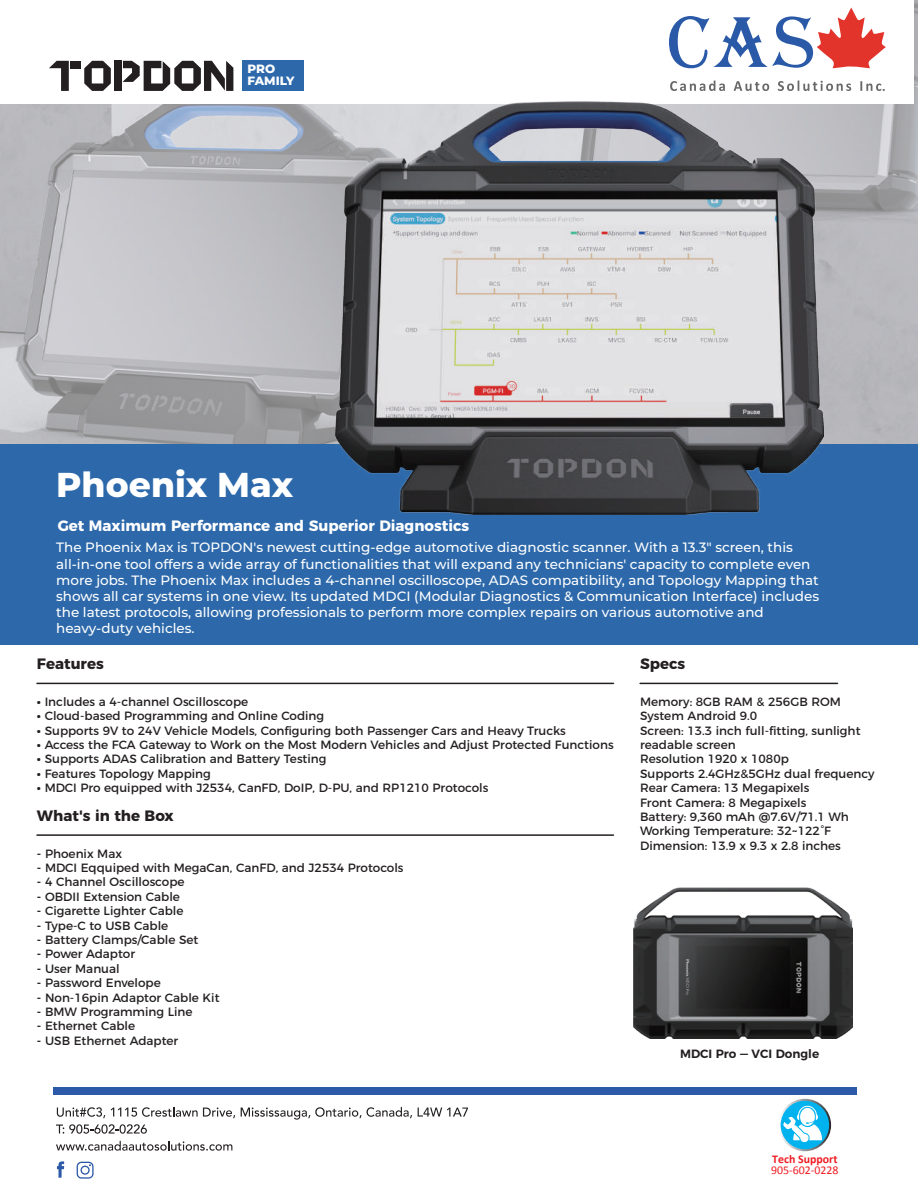
<style>
.page{position:relative;width:918px;height:1188px;background:#fff}
.page>*{position:absolute;margin:0;border:0;box-sizing:border-box;transform-origin:0 0}
.t1{font:800 34.5px "Montserrat";color:#fff}
.t2{font:700 15px "Montserrat";color:#fff}
.t3{font:700 15px "Montserrat";color:#231f20}
.t4{font:500 13.5px/16.2px "Montserrat";color:#fff}
.t5{font:12px/14.4px "Montserrat";color:#231f20}
.t6{font:600 12px "Montserrat";color:#231f20}
.t7{font:800 12px/12px "Montserrat";color:#fff}
.t8{font:11.85px "Calibri";color:#ee1d23}
.t9{font:700 11.85px "Calibri";color:#ee1d23}
.s1{font-weight:900}
.s2{font-weight:600}
</style>
<div class="page">
<img style="left:0;top:0;width:918px;height:444px">
<hr style="left:640px;top:683px;width:198px;height:1px;background:#231f20">
<hr style="left:37px;top:683px;width:576px;height:1px;background:#231f20">
<hr style="left:37px;top:834px;width:576px;height:2px;background:#231f20">
<div style="left:0;top:444px;width:918px;height:200px;background:#2d69aa"></div>
<img style="left:634px;top:887px;width:219px;height:151px">
<svg style="left:57px;top:1107px;width:48px;height:11px"></svg>
<svg style="left:111px;top:1107px;width:124px;height:11px"></svg>
<svg style="left:241px;top:1107px;width:171px;height:13px"></svg>
<svg style="left:418px;top:1108px;width:50px;height:9px"></svg>
<svg style="left:56px;top:1124px;width:91px;height:10px"></svg>
<svg style="left:56px;top:1141px;width:176px;height:10px"></svg>
<div style="left:54px;top:1087px;width:803px;height:7px;background:#2c59a8"></div>
<svg style="left:77px;top:1162px;width:17px;height:17px"></svg>
<svg style="left:57px;top:1161px;width:7px;height:17px"></svg>
<svg style="left:780px;top:1100px;width:50px;height:50px"></svg>
<div style="left:779px;top:1099px;width:52px;height:52px;border:2px solid #fff;border-radius:50%"></div>
<svg style="left:783px;top:1106px;width:39px;height:36px"></svg>
<div style="left:0;top:0;width:914px;height:103px;background:#fff"></div>
<div style="left:243px;top:61px;width:61px;height:30px;background:#2d69aa"></div>
<div style="left:70px;top:61px;width:11px;height:7px;background:#231f20"></div>
<svg style="left:49px;top:61px;width:20px;height:30px"></svg>
<div style="left:114px;top:61px;width:8px;height:30px;background:#231f20"></div>
<svg style="left:84px;top:61px;width:27px;height:30px"></svg>
<svg style="left:123px;top:61px;width:110px;height:30px"></svg>
<svg style="left:670px;top:81px;width:55px;height:10px"></svg>
<svg style="left:734px;top:81px;width:35px;height:10px"></svg>
<svg style="left:778px;top:81px;width:73px;height:10px"></svg>
<svg style="left:669px;top:8px;width:217px;height:60px"></svg>
<svg style="left:860px;top:81px;width:25px;height:10px"></svg>
<img style="left:335px;top:101px;width:489px;height:413px">
<p class="t7" style="left:248px;top:62px;width:49px">PRO<br>FAMILY</p>
<h1 class="t1" style="left:56px;top:460px;width:238px">Phoenix Max</h1>
<p class="t2" style="left:58px;top:513px;width:413px">Get Maximum Performance and Superior Diagnostics</p>
<p class="t4" style="left:56px;top:539px;width:765px">The Phoenix Max is TOPDON's newest cutting-edge automotive diagnostic scanner. With a 13.3" screen, this all-in-one tool offers a wide array of functionalities that will expand any technicians' capacity to complete even more jobs. The Phoenix Max includes a 4-channel oscilloscope, ADAS compatibility, and Topology Mapping that shows all car systems in one view. Its updated MDCI (Modular Diagnostics &amp; Communication Interface) includes the latest protocols, allowing professionals to perform more complex repairs on various automotive and heavy-duty vehicles.</p>
<p class="t3" style="left:37px;top:652px;width:68px">Features</p>
<p class="t5" style="left:37px;top:693px;width:578px"><span class="s1">·</span> Includes a 4-channel Oscilloscope<br><span class="s1">·</span> Cloud-based Programming and Online Coding<br><span class="s1">·</span> Supports 9V to 24V Vehicle Models, Configuring both Passenger Cars and Heavy Trucks<br><span class="s1">·</span> Access the FCA Gateway to Work on the Most Modern Vehicles and Adjust Protected Functions <span class="s1">·</span> Supports ADAS Calibration and Battery Testing<br><span class="s1">·</span> Features Topology Mapping<br><span class="s1">·</span> MDCI Pro equipped with J2534, CanFD, DoIP, D-PU, and RP1210 Protocols</p>
<p class="t3" style="left:37px;top:803px;width:138px">What's in the Box</p>
<p class="t5" style="left:37px;top:845px;width:87px"><span class="s2">-</span> Phoenix Max</p>
<p class="t5" style="left:37px;top:860px;width:368px"><span class="s2">-</span> MDCI Eqquiped with MegaCan, CanFD, and J2534 Protocols</p>
<p class="t5" style="left:37px;top:874px;width:149px"><span class="s2">-</span> 4 Channel Oscilloscope</p>
<p class="t5" style="left:37px;top:888px;width:145px"><span class="s2">-</span> OBDII Extension Cable</p>
<p class="t5" style="left:37px;top:903px;width:148px"><span class="s2">-</span> Cigarette Lighter Cable</p>
<p class="t5" style="left:37px;top:917px;width:133px"><span class="s2">-</span> Type-C to USB Cable</p>
<p class="t5" style="left:37px;top:932px;width:163px"><span class="s2">-</span> Battery Clamps/Cable Set</p>
<p class="t5" style="left:37px;top:946px;width:100px"><span class="s2">-</span> Power Adaptor</p>
<p class="t5" style="left:37px;top:960px;width:84px"><span class="s2">-</span> User Manual</p>
<p class="t5" style="left:37px;top:975px;width:125px"><span class="s2">-</span> Password Envelope</p>
<p class="t5" style="left:37px;top:989px;width:184px"><span class="s2">-</span> Non-16pin Adaptor Cable Kit</p>
<p class="t5" style="left:37px;top:1004px;width:157px"><span class="s2">-</span> BMW Programming Line</p>
<p class="t5" style="left:37px;top:1018px;width:100px"><span class="s2">-</span> Ethernet Cable</p>
<p class="t5" style="left:37px;top:1032px;width:143px"><span class="s2">-</span> USB Ethernet Adapter</p>
<p class="t3" style="left:640px;top:652px;width:47px">Specs</p>
<p class="t5" style="left:640px;top:693px;width:236px">Memory: 8GB RAM &amp; 256GB ROM<br>System Android 9.0<br>Screen: 13.3 inch full-fitting, sunlight readable screen<br>Resolution 1920 x 1080p<br>Supports 2.4GHz&amp;5GHz dual frequency<br>Rear Camera: 13 Megapixels<br>Front Camera: 8 Megapixels<br>Battery: 9,360 mAh @7.6V/71.1 Wh<br>Working Temperature: 32~122°F<br>Dimension: 13.9 x 9.3 x 2.8 inches</p>
<p class="t6" style="left:680px;top:1043px;width:141px">MDCI Pro — VCI Dongle</p>
<p class="t9" style="left:772px;top:1151px;width:67px">Tech Support</p>
<p class="t8" style="left:771px;top:1163px;width:69px">905-602-0228</p>
</div>
